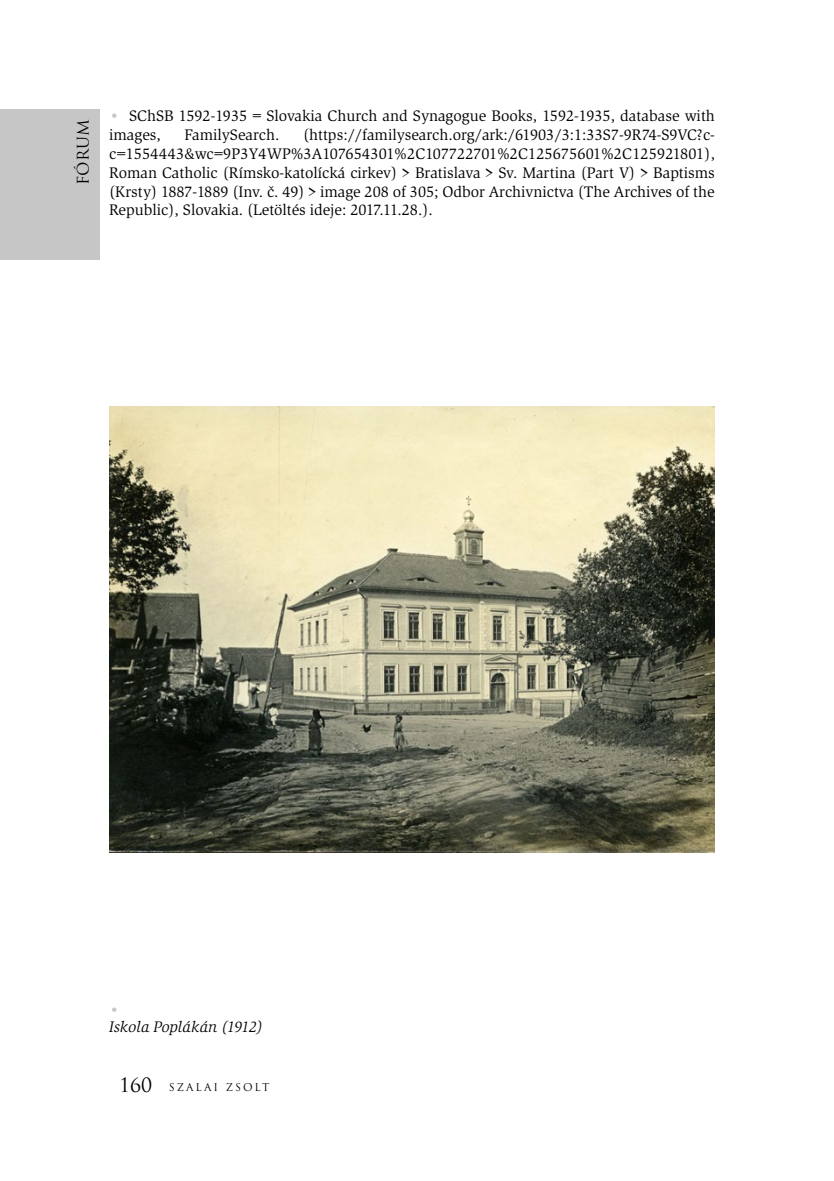
<style>
.page{position:relative;width:834px;height:1181px;background:#fff}
.page>*{position:absolute;margin:0;border:0;box-sizing:border-box;transform-origin:0 0}
.t1{font:15.75px/18.9px "Slimbach HU";color:#000}
.t2{font:italic 15.75px "Slimbach HU";letter-spacing:-.005em;color:#000}
.t3{font:15.75px "Trajan Pro";color:#000}
.t4{font:15.75px "Slimbach HU";color:#c6c6c6}
.t5{font:10.5px "Trajan Pro";letter-spacing:.2em;color:#000}
.s1{color:#c6c6c6}
.s2{font-size:19.25px}
</style>
<div class="page">
<div style="left:0;top:109px;width:99px;height:150px;background:#c6c6c6"></div>
<img style="left:109px;top:407px;width:605px;height:445px">
<p class="t3" style="left:73px;top:185px;width:68px;rotate:-90deg">FÓRUM</p>
<p class="t1" style="left:109px;top:106px;width:607px"><span class="s1">•</span> SChSB 1592-1935 = Slovakia Church and Synagogue Books, 1592-1935, database with images,</p>
<p class="t1" style="left:109px;top:125px;width:607px;text-align:justify;text-indent:194px">(https://familysearch.org/ark:/61903/3:1:33S7-9R74-S9VC?c&shy;c=1554443&amp;wc=9P3Y4WP%3A107654301%2C107722701%2C125675601%2C125921801), Roman Catholic (Rímsko-katolícká cirkev) &gt; Bratislava &gt; Sv. Martina (Part V) &gt; Baptisms (Krsty) 1887-1889 (Inv. č. 49) &gt; image 208 of 305; Odbor Archivnictva (The Archives of the Republic), Slovakia. (Letöltés ideje: 2017.11.28.).</p>
<p class="t1" style="left:184px;top:125px;width:96px">FamilySearch.</p>
<p class="t4" style="left:109px;top:1000px;width:12px">•</p>
<p class="t2" style="left:109px;top:1018px;width:155px">Iskola Poplákán (1912)</p>
<p class="t5" style="left:119px;top:1080px;width:152px"><span class="s2">160</span> SZALAI ZSOLT</p>
</div>
